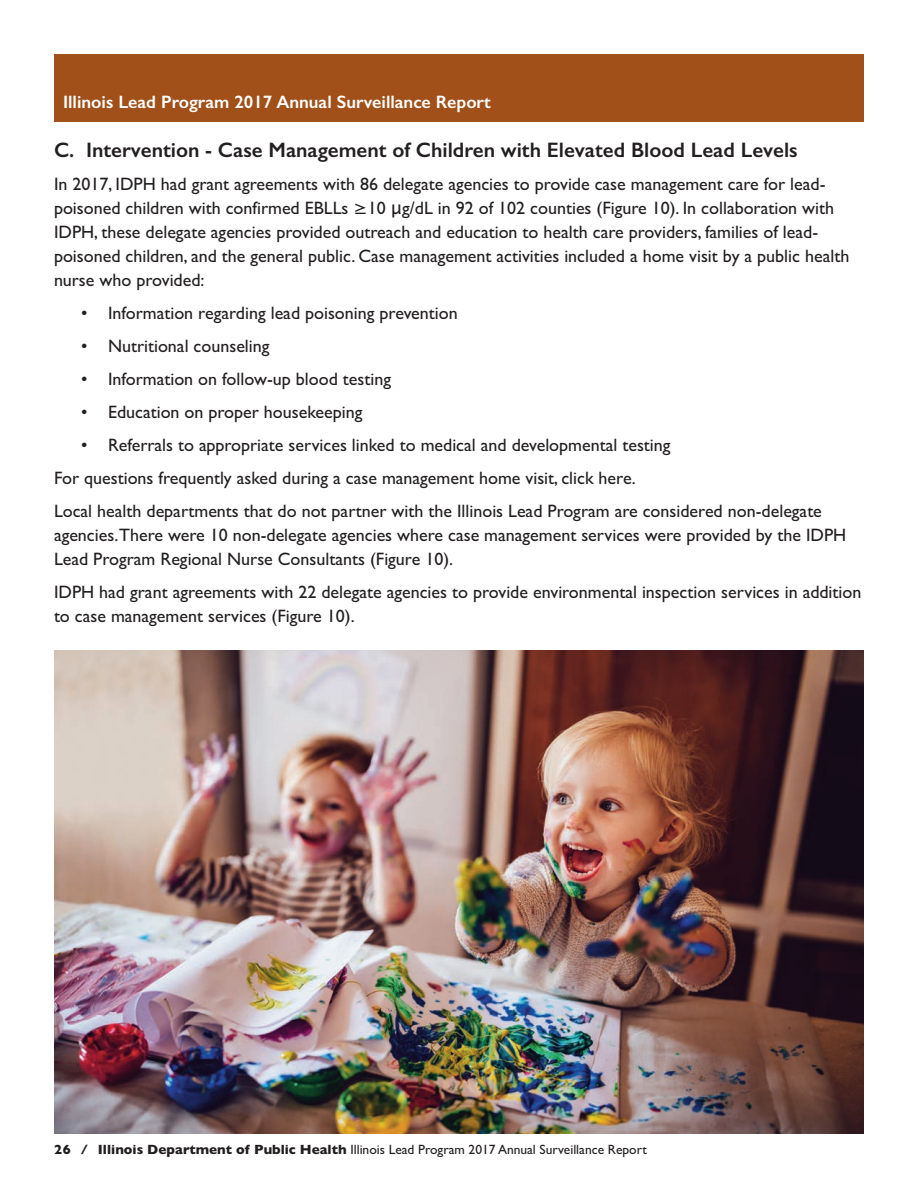
<style>
.page{position:relative;width:918px;height:1188px;background:#fff}
.page>*{position:absolute;margin:0;border:0;box-sizing:border-box;transform-origin:0 0}
.t1{font:600 21px "Gill Sans";color:#231f20}
.t2{font:18px/24px "Gill Sans";color:#231f20}
.t3{font:600 18px "Gill Sans";color:#fff}
.t4{font:13.5px "Gill Sans";color:#231f20}
.s1{font-family:"Lucida Grande"}
.s2{font-weight:700}
</style>
<div class="page">
<div style="left:54px;top:54px;width:810px;height:68px;background:#a15019"></div>
<img style="left:54px;top:650px;width:810px;height:484px">
<p class="t3" style="left:63px;top:95px;width:429px">Illinois Lead Program 2017 Annual Surveillance Report</p>
<p class="t1" style="left:54px;top:143px;width:745px">C. Intervention - Case Management of Children with Elevated Blood Lead Levels</p>
<p class="t2" style="left:54px;top:174px;width:797px">In 2017, IDPH had grant agreements with 86 delegate agencies to provide case management care for lead&shy;poisoned children with confirmed EBLLs <span class="s1">≥</span>10 <span class="s1">µ</span>g/dL in 92 of 102 counties (Figure 10). In collaboration with IDPH, these delegate agencies provided outreach and education to health care providers, families of lead&shy;poisoned children, and the general public. Case management activities included a home visit by a public health nurse who provided:</p>
<p class="t2" style="left:81px;top:303px;width:378px">• Information regarding lead poisoning prevention</p>
<p class="t2" style="left:81px;top:336px;width:190px">• Nutritional counseling</p>
<p class="t2" style="left:81px;top:369px;width:312px">• Information on follow-up blood testing</p>
<p class="t2" style="left:81px;top:402px;width:283px">• Education on proper housekeeping</p>
<p class="t2" style="left:54px;top:430px;width:769px;line-height:33px;text-indent:27px">• Referrals to appropriate services linked to medical and developmental testing<br>For questions frequently asked during a case management home visit, click here.<br>Local health departments that do not partner with the Illinois Lead Program are considered non-delegate</p>
<p class="t2" style="left:54px;top:525px;width:794px">agencies.There were 10 non-delegate agencies where case management services were provided by the IDPH<br>Lead Program Regional Nurse Consultants (Figure 10).</p>
<p class="t2" style="left:54px;top:582px;width:809px">IDPH had grant agreements with 22 delegate agencies to provide environmental inspection services in addition to case management services (Figure 10).</p>
<p class="t4" style="left:54px;top:1144px;width:594px"><span class="s2">26 / Illinois Department of Public Health</span> Illinois Lead Program 2017 Annual Surveillance Report</p>
</div>
